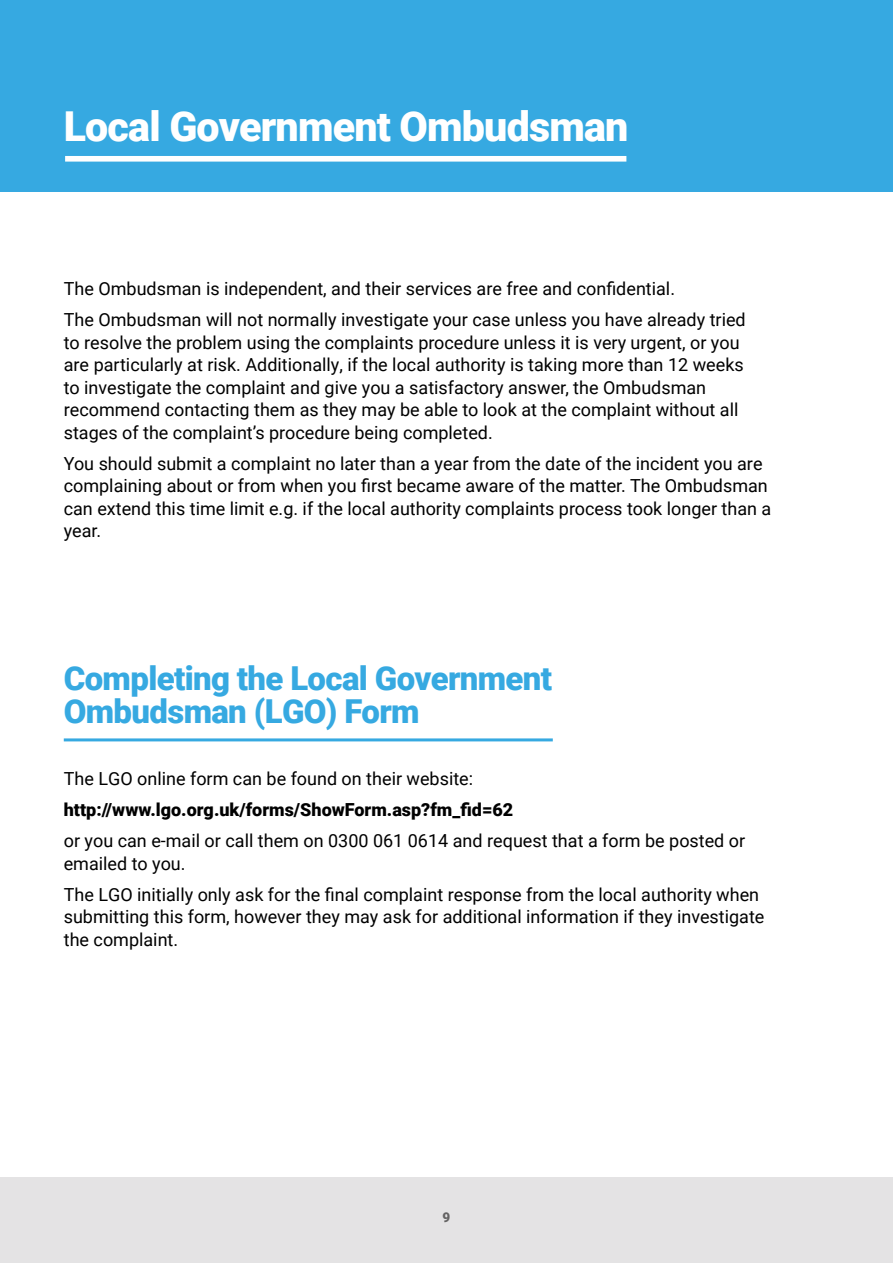
<style>
.page{position:relative;width:893px;height:1263px;background:#fff}
.page>*{position:absolute;margin:0;border:0;box-sizing:border-box;transform-origin:0 0}
.t1{font:900 41.25px "Roboto";letter-spacing:-.02em;color:#fff}
.t2{font:900 33px/33px "Roboto";letter-spacing:-.02em;color:#36a9e1}
.t3{font:18px/22.5px "Roboto";color:#000}
.t4{font:900 18px "Roboto";color:#000}
.t5{font:900 13.5px "Roboto";color:#646363}
</style>
<div class="page">
<div style="left:0;top:1178px;width:893px;height:85px;background:#e4e3e4"></div>
<div style="left:0;top:0;width:893px;height:191px;background:#36a9e1"></div>
<div style="left:65px;top:156px;width:561px;height:6px;background:#fff"></div>
<hr style="left:64px;top:738px;width:489px;height:3px;background:#36a9e1">
<h1 class="t1" style="left:64px;top:97px;width:566px">Local Government Ombudsman</h1>
<p class="t3" style="left:64px;top:273px;width:683px;line-height:31px">The Ombudsman is independent, and their services are free and confidential.<br>The Ombudsman will not normally investigate your case unless you have already tried</p>
<p class="t3" style="left:64px;top:330px;width:681px">to resolve the problem using the complaints procedure unless it is very urgent, or you are particularly at risk. Additionally, if the local authority is taking more than 12 weeks to investigate the complaint and give you a satisfactory answer, the Ombudsman recommend contacting them as they may be able to look at the complaint without all stages of the complaint’s procedure being completed.</p>
<p class="t3" style="left:64px;top:451px;width:709px">You should submit a complaint no later than a year from the date of the incident you are complaining about or from when you first became aware of the matter. The Ombudsman can extend this time limit e.g. if the local authority complaints process took longer than a year.</p>
<h2 class="t2" style="left:64px;top:660px;width:490px">Completing the Local Government<br>Ombudsman (LGO) Form</h2>
<p class="t3" style="left:64px;top:767px;width:411px">The LGO online form can be found on their website:</p>
<p class="t4" style="left:64px;top:797px;width:451px">http://www.lgo.org.uk/forms/ShowForm.asp?fm_fid=62</p>
<p class="t3" style="left:64px;top:829px;width:683px">or you can e-mail or call them on 0300 061 0614 and request that a form be posted or emailed to you.</p>
<p class="t3" style="left:64px;top:882px;width:702px">The LGO initially only ask for the final complaint response from the local authority when submitting this form, however they may ask for additional information if they investigate the complaint.</p>
<p class="t5" style="left:443px;top:1207px;width:9px">9</p>
</div>
